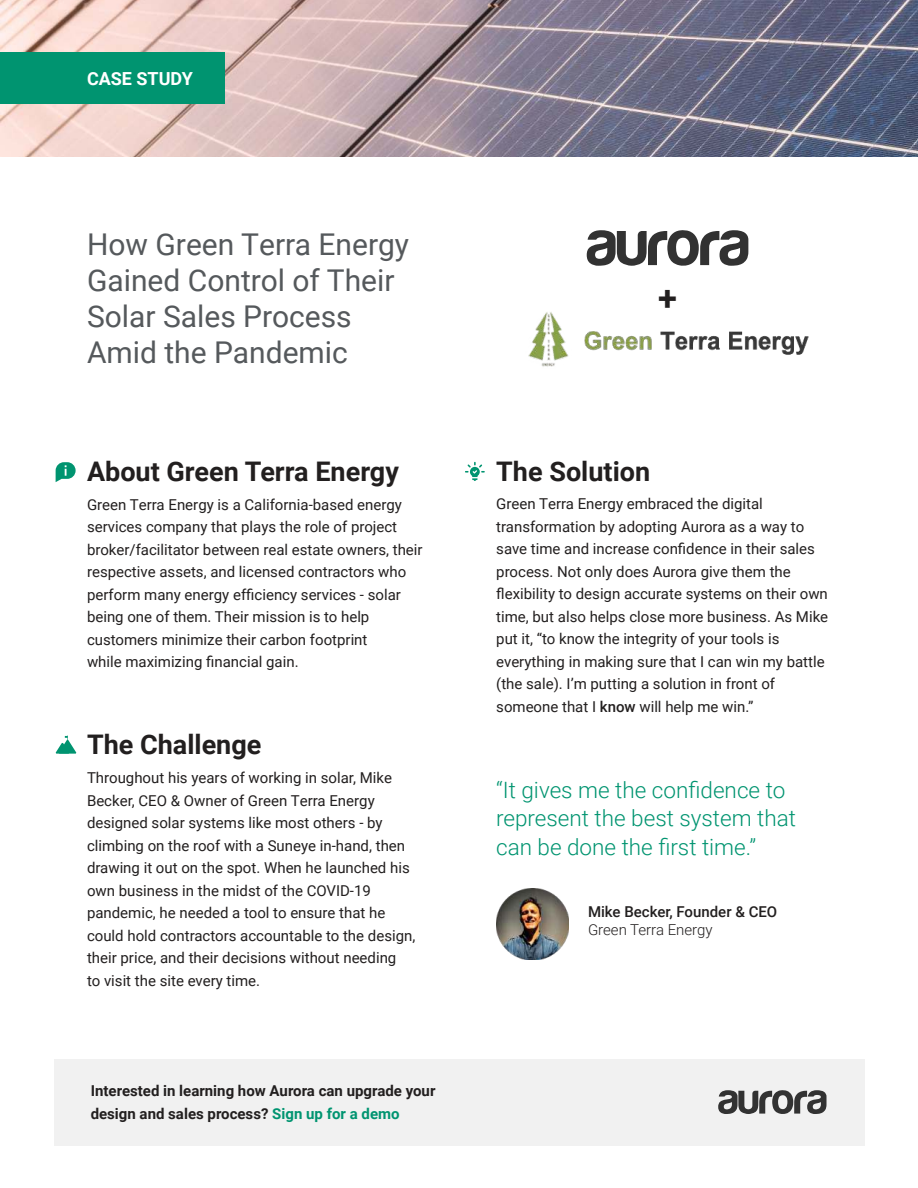
<style>
.page{position:relative;width:918px;height:1188px;background:#fff}
.page>*{position:absolute;margin:0;border:0;box-sizing:border-box;transform-origin:0 0}
.t1{font:700 34.5px "Roboto";color:#221f1f}
.t2{font:30px/36px "Roboto";color:#55595c}
.t3{font:700 27px "Roboto";color:#221f1f}
.t4{font:300 22.5px/28.5px "Roboto";color:#009470}
.t5{font:700 18px "Roboto";color:#fff}
.t6{font:15px/22.5px "Roboto";color:#221f1f}
.t7{font:700 15px/22.5px "Roboto";color:#221f1f}
.t8{font:500 15px "Roboto";color:#221f1f}
.t9{font:300 15px "Roboto";color:#221f1f}
.s1{font-weight:500}
.s2{color:#009470}
</style>
<div class="page">
<svg style="left:56px;top:462px;width:20px;height:20px"></svg>
<svg style="left:587px;top:230px;width:161px;height:36px"></svg>
<svg style="left:465px;top:462px;width:20px;height:19px"></svg>
<img style="left:0;top:0;width:918px;height:157px">
<div style="left:0;top:53px;width:225px;height:51px;background:#009470"></div>
<svg style="left:56px;top:735px;width:21px;height:19px"></svg>
<div style="left:54px;top:1059px;width:810px;height:86px;background:#f1f1f1"></div>
<svg style="left:718px;top:1090px;width:109px;height:24px"></svg>
<img style="left:528px;top:312px;width:281px;height:55px">
<img style="left:497px;top:888px;width:71px;height:71px">
<p class="t5" style="left:87px;top:71px;width:108px">CASE STUDY</p>
<h2 class="t2" style="left:87px;top:228px;width:324px">How Green Terra Energy<br>Gained Control of Their<br>Solar Sales Process<br>Amid the Pandemic</h2>
<h3 class="t3" style="left:87px;top:460px;width:313px">About Green Terra Energy</h3>
<p class="t6" style="left:87px;top:494px;width:337px">Green Terra Energy is a California-based energy services company that plays the role of project broker/facilitator between real estate owners, their respective assets, and licensed contractors who perform many energy efficiency services - solar being one of them. Their mission is to help customers minimize their carbon footprint<br>while maximizing financial gain.</p>
<h1 class="t1" style="left:658px;top:284px;width:20px">+</h1>
<h3 class="t3" style="left:496px;top:460px;width:155px">The Solution</h3>
<p class="t6" style="left:496px;top:494px;width:334px">Green Terra Energy embraced the digital transformation by adopting Aurora as a way to save time and increase confidence in their sales process. Not only does Aurora give them the flexibility to design accurate systems on their own time, but also helps close more business. As Mike put it, “to know the integrity of your tools is everything in making sure that I can win my battle (the sale). I’m putting a solution in front of someone that I <span class="s1">know</span> will help me win.”</p>
<h3 class="t3" style="left:87px;top:733px;width:176px">The Challenge</h3>
<p class="t6" style="left:87px;top:768px;width:330px">Throughout his years of working in solar, Mike Becker, CEO &amp; Owner of Green Terra Energy designed solar systems like most others - by climbing on the roof with a Suneye in-hand, then drawing it out on the spot. When he launched his own business in the midst of the COVID-19 pandemic, he needed a tool to ensure that he could hold contractors accountable to the design, their price, and their decisions without needing<br>to visit the site every time.</p>
<h3 class="t4" style="left:496px;top:775px;width:301px">“It gives me the confidence to represent the best system that can be done the first time.”</h3>
<p class="t8" style="left:588px;top:906px;width:191px">Mike Becker, Founder &amp; CEO</p>
<p class="t9" style="left:588px;top:924px;width:126px">Green Terra Energy</p>
<p class="t7" style="left:91px;top:1081px;width:346px">Interested in learning how Aurora can upgrade your design and sales process? <span class="s2">Sign up for a demo</span></p>
</div>
